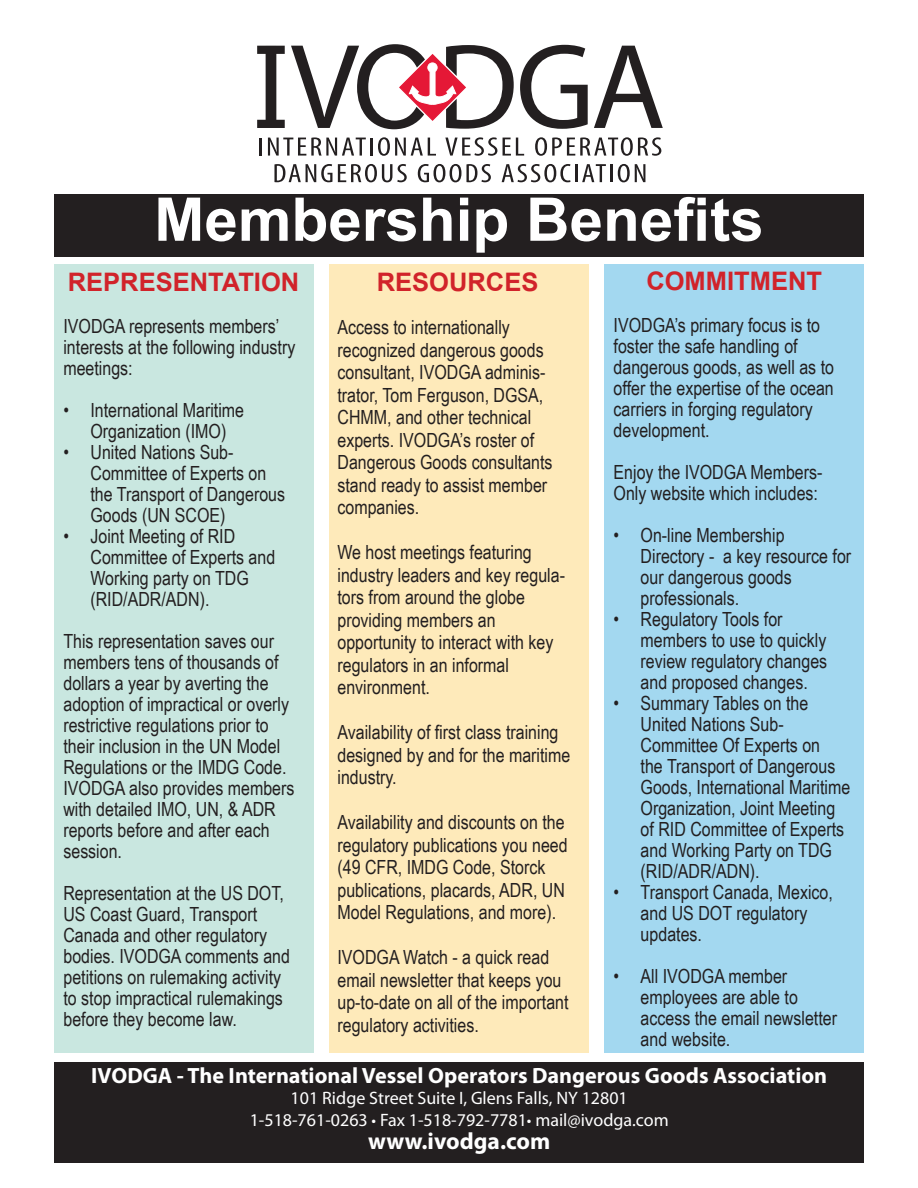
<style>
.page{position:relative;width:918px;height:1188px;background:#fff}
.page>*{position:absolute;margin:0;border:0;box-sizing:border-box;transform-origin:0 0}
.t1{font:700 60.3px "Arial";color:#fff}
.t2{font:700 25.5px "Arial";color:#d1232a}
.t3{font:700 23.55px "Myriad Pro";color:#fff}
.t4{font:700 22.2px "Myriad Pro";color:#fff}
.t5{font:19.5px/21px "Arial Narrow";color:#231f20}
.t6{font:18px/21.6px "Myriad Pro";color:#fff;text-align:center}
.s1{font-stretch:condensed}
</style>
<div class="page">
<div style="left:54px;top:194px;width:810px;height:62px;background:#231f20"></div>
<div style="left:54px;top:1062px;width:810px;height:100px;background:#231f20"></div>
<div style="left:54px;top:264px;width:259px;height:789px;background:#c9e7e0"></div>
<div style="left:329px;top:264px;width:260px;height:789px;background:#feeaba"></div>
<div style="left:605px;top:264px;width:259px;height:789px;background:#a3d8f0"></div>
<svg style="left:520px;top:45px;width:68px;height:84px"></svg>
<svg style="left:594px;top:46px;width:69px;height:82px"></svg>
<svg style="left:291px;top:44px;width:223px;height:85px"></svg>
<hr style="left:259px;top:138px;width:3px;height:18px;background:#231f20">
<svg style="left:268px;top:137px;width:98px;height:19px"></svg>
<hr style="left:370px;top:138px;width:3px;height:18px;background:#231f20">
<svg style="left:378px;top:137px;width:58px;height:19px"></svg>
<svg style="left:445px;top:137px;width:52px;height:19px"></svg>
<svg style="left:503px;top:138px;width:21px;height:18px"></svg>
<svg style="left:535px;top:137px;width:126px;height:19px"></svg>
<svg style="left:274px;top:164px;width:58px;height:18px"></svg>
<svg style="left:338px;top:164px;width:69px;height:18px"></svg>
<svg style="left:418px;top:164px;width:73px;height:18px"></svg>
<svg style="left:502px;top:164px;width:104px;height:18px"></svg>
<hr style="left:610px;top:164px;width:3px;height:18px;background:#231f20">
<svg style="left:618px;top:164px;width:27px;height:18px"></svg>
<svg style="left:257px;top:46px;width:28px;height:82px"></svg>
<h1 class="t1" style="left:154px;top:177px;width:611px">Membership Benefits</h1>
<h2 class="t2" style="left:68px;top:264px;width:233px">REPRESENTATION</h2>
<p class="t5" style="left:63px;top:314px;width:233px">IVODGA represents members’ interests at the following industry meetings:</p>
<p class="t5" style="left:63px;top:398px;width:182px;text-align:center">• International Maritime<br>Organization (IMO)</p>
<p class="t5" style="left:90px;top:440px;width:196px;text-indent:-27px">• United Nations Sub-<br>Committee of Experts on the Transport of Dangerous<br>Goods (UN SCOE)</p>
<p class="t5" style="left:90px;top:524px;width:186px;text-indent:-27px">• Joint Meeting of RID<br>Committee of Experts and<br>Working party on TDG (RID/ADR/ADN).</p>
<p class="t5" style="left:63px;top:629px;width:233px">This representation saves our members tens of thousands of dollars a year by averting the adoption of impractical or overly restrictive regulations prior to their inclusion in the UN Model<br>Regulations or the IMDG Code.<br>IVODGA also provides members with detailed IMO, UN, &amp; ADR reports before and after each session.</p>
<p class="t5" style="left:63px;top:881px;width:228px">Representation at the US DOT,<br>US Coast Guard, Transport<br>Canada and other regulatory bodies. IVODGA comments and petitions on rulemaking activity to stop impractical rulemakings before they become law.</p>
<h2 class="t2" style="left:377px;top:264px;width:163px">RESOURCES</h2>
<p class="t5" style="left:338px;top:315px;width:217px;line-height:22.5px">Access to internationally recognized dangerous goods consultant, IVODGA adminis&shy;trator, Tom Ferguson, DGSA,<br>CHMM, and other technical experts. IVODGA’s roster of<br>Dangerous Goods consultants stand ready to assist member companies.</p>
<p class="t5" style="left:338px;top:540px;width:229px;line-height:22.5px">We host meetings featuring industry leaders and key regula&shy;tors from around the globe providing members an opportunity to interact with key regulators in an informal environment.</p>
<p class="t5" style="left:338px;top:721px;width:234px;line-height:22.5px">Availability of first class training designed by and for the maritime industry.</p>
<p class="t5" style="left:338px;top:811px;width:232px;line-height:22.5px">Availability and discounts on the regulatory publications you need (49 CFR, IMDG Code, Storck publications, placards, ADR, UN<br>Model Regulations, and more).</p>
<p class="t5" style="left:338px;top:946px;width:233px;line-height:22.5px">IVODGA Watch - a quick read email newsletter that keeps you up-to-date on all of the important regulatory activities.</p>
<h2 class="t2" style="left:646px;top:263px;width:177px">COMMITMENT</h2>
<p class="t5" style="left:614px;top:314px;width:222px">IVODGA’s primary focus is to foster the safe handling of dangerous goods, as well as to offer the expertise of the ocean carriers in forging regulatory development.</p>
<p class="t5" style="left:614px;top:461px;width:210px">Enjoy the IVODGA Members-<br>Only website which includes:</p>
<p class="t5" style="left:641px;top:524px;width:212px;text-indent:-27px">• On-line Membership<br>Directory - a key resource for our dangerous goods professionals.</p>
<p class="t5" style="left:641px;top:608px;width:188px;text-indent:-27px">• Regulatory Tools for members to use to quickly review regulatory changes and proposed changes.</p>
<p class="t5" style="left:641px;top:692px;width:211px;text-indent:-27px">• Summary Tables on the<br>United Nations Sub-<br>Committee Of Experts on<br>the Transport of Dangerous<br>Goods, International Maritime<br>Organization, Joint Meeting of RID Committee of Experts and Working Party on TDG (RID/ADR/ADN).</p>
<p class="t5" style="left:641px;top:881px;width:194px;text-indent:-27px">• Transport Canada, Mexico, and US DOT regulatory updates.</p>
<p class="t5" style="left:641px;top:965px;width:198px;text-indent:-27px">• All IVODGA member employees are able to access the email newsletter and website.</p>
<p class="t4" style="left:91px;top:1061px;width:737px">IVODGA - The International Vessel Operators Dangerous Goods Association</p>
<p class="t6" style="left:250px;top:1087px;width:421px">101 Ridge Street Suite I, Glens Falls, NY 12801<br>1-518-761-0263 <span class="s1">•</span> Fax 1-518-792-7781<span class="s1">•</span> mail@ivodga.com</p>
<p class="t3" style="left:368px;top:1125px;width:184px">www.ivodga.com</p>
</div>
